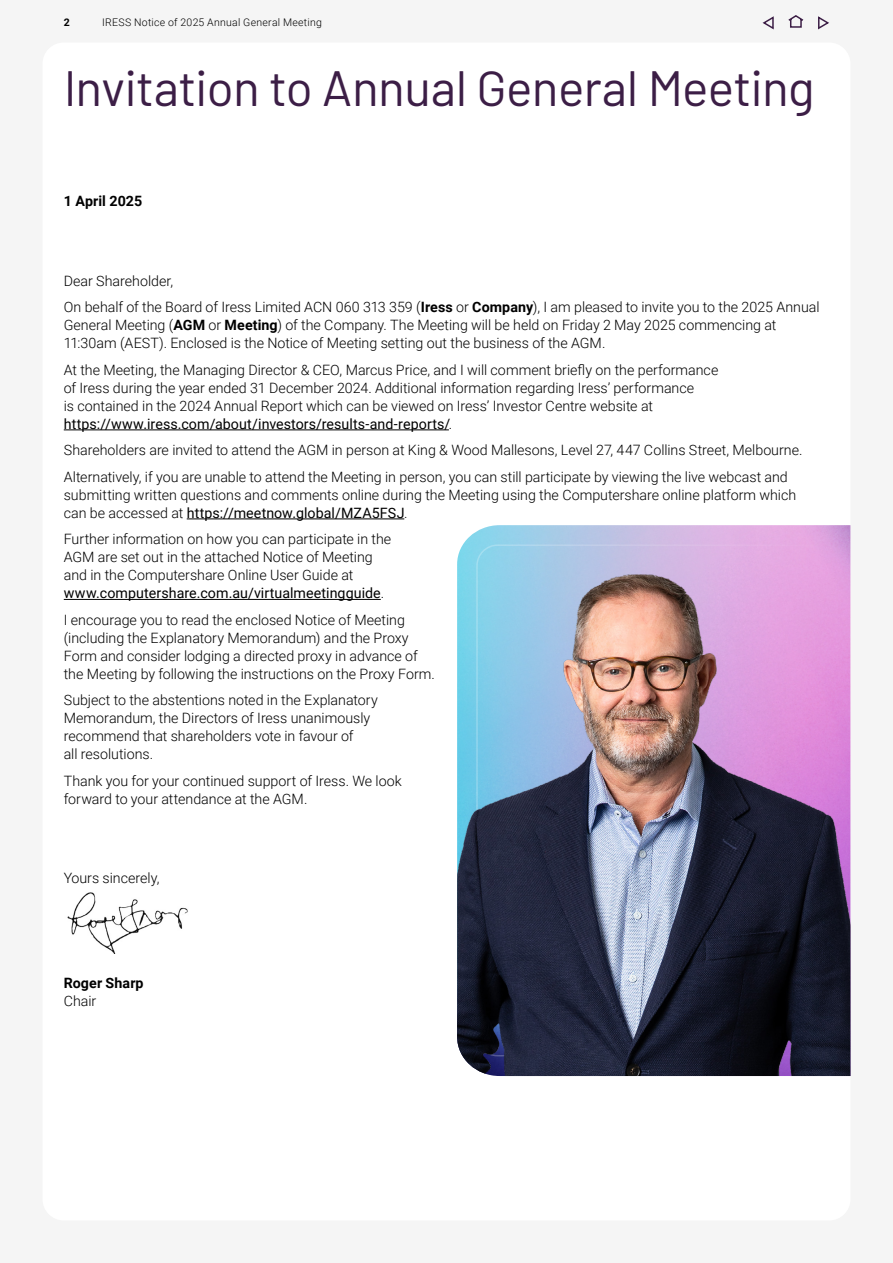
<style>
.page{position:relative;width:893px;height:1263px;background:#fff}
.page>*{position:absolute;margin:0;border:0;box-sizing:border-box;transform-origin:0 0}
.t1{font:49.5px "Barlow";letter-spacing:-.015em;color:#3c1e46}
.t2{font:300 14.25px/18px "Roboto";color:#000}
.t3{font:700 14.25px "Roboto";letter-spacing:.005em;color:#000}
.t4{font:300 10.5px "Roboto";letter-spacing:.025em;color:#000}
.t5{font:700 10.5px "Roboto";color:#000}
.s1{font-weight:700}
.s2{font-weight:400}
</style>
<div class="page">
<img style="left:457px;top:525px;width:393px;height:551px">
<div style="left:476px;top:544px;width:374px;height:512px;border:2px solid #fff;border-radius:21px"></div>
<hr style="left:64px;top:429px;width:385px;height:1px;background:#000">
<hr style="left:187px;top:518px;width:217px;height:1px;background:#000">
<hr style="left:64px;top:599px;width:317px;height:1px;background:#000">
<img style="left:67px;top:892px;width:121px;height:61px">
<svg style="left:762px;top:16px;width:12px;height:14px"></svg>
<svg style="left:788px;top:15px;width:16px;height:13px"></svg>
<svg style="left:818px;top:16px;width:12px;height:14px"></svg>
<p class="t5" style="left:64px;top:15px;width:8px">2</p>
<p class="t4" style="left:102px;top:15px;width:221px">IRESS Notice of 2025 Annual General Meeting</p>
<h2 class="t1" style="left:64px;top:53px;width:752px">Invitation to Annual General Meeting</h2>
<p class="t3" style="left:64px;top:191px;width:80px">1 April 2025</p>
<p class="t2" style="left:64px;top:271px;width:111px">Dear Shareholder,</p>
<p class="t2" style="left:64px;top:298px;width:757px">On behalf of the Board of Iress Limited ACN 060 313 359 (<span class="s1">Iress</span> or <span class="s1">Company</span>), I am pleased to invite you to the 2025 Annual<br>General Meeting (<span class="s1">AGM</span> or <span class="s1">Meeting</span>) of the Company. The Meeting will be held on Friday 2 May 2025 commencing at<br>11:30am (AEST). Enclosed is the Notice of Meeting setting out the business of the AGM.</p>
<p class="t2" style="left:64px;top:360px;width:656px">At the Meeting, the Managing Director &amp; CEO, Marcus Price, and I will comment briefly on the performance of Iress during the year ended 31 December 2024. Additional information regarding Iress’ performance<br>is contained in the 2024 Annual Report which can be viewed on Iress’ Investor Centre website at <span class="s2">https://www.iress.com/about/investors/results-and-reports/</span>.</p>
<p class="t2" style="left:64px;top:441px;width:740px">Shareholders are invited to attend the AGM in person at King &amp; Wood Mallesons, Level 27, 447 Collins Street, Melbourne.</p>
<p class="t2" style="left:64px;top:467px;width:734px">Alternatively, if you are unable to attend the Meeting in person, you can still participate by viewing the live webcast and submitting written questions and comments online during the Meeting using the Computershare online platform which can be accessed at <span class="s2">https://meetnow.global/MZA5FSJ</span>.</p>
<p class="t2" style="left:64px;top:530px;width:329px">Further information on how you can participate in the AGM are set out in the attached Notice of Meeting and in the Computershare Online User Guide at <span class="s2">www.computershare.com.au/virtualmeetingguide</span>.</p>
<p class="t2" style="left:64px;top:610px;width:373px">I encourage you to read the enclosed Notice of Meeting (including the Explanatory Memorandum) and the Proxy Form and consider lodging a directed proxy in advance of the Meeting by following the instructions on the Proxy Form.</p>
<p class="t2" style="left:64px;top:691px;width:315px">Subject to the abstentions noted in the Explanatory Memorandum, the Directors of Iress unanimously recommend that shareholders vote in favour of<br>all resolutions.</p>
<p class="t2" style="left:64px;top:771px;width:340px">Thank you for your continued support of Iress. We look forward to your attendance at the AGM.</p>
<p class="t2" style="left:64px;top:869px;width:97px">Yours sincerely,</p>
<p class="t3" style="left:64px;top:973px;width:81px">Roger Sharp</p>
<p class="t2" style="left:64px;top:992px;width:34px">Chair</p>
</div>
